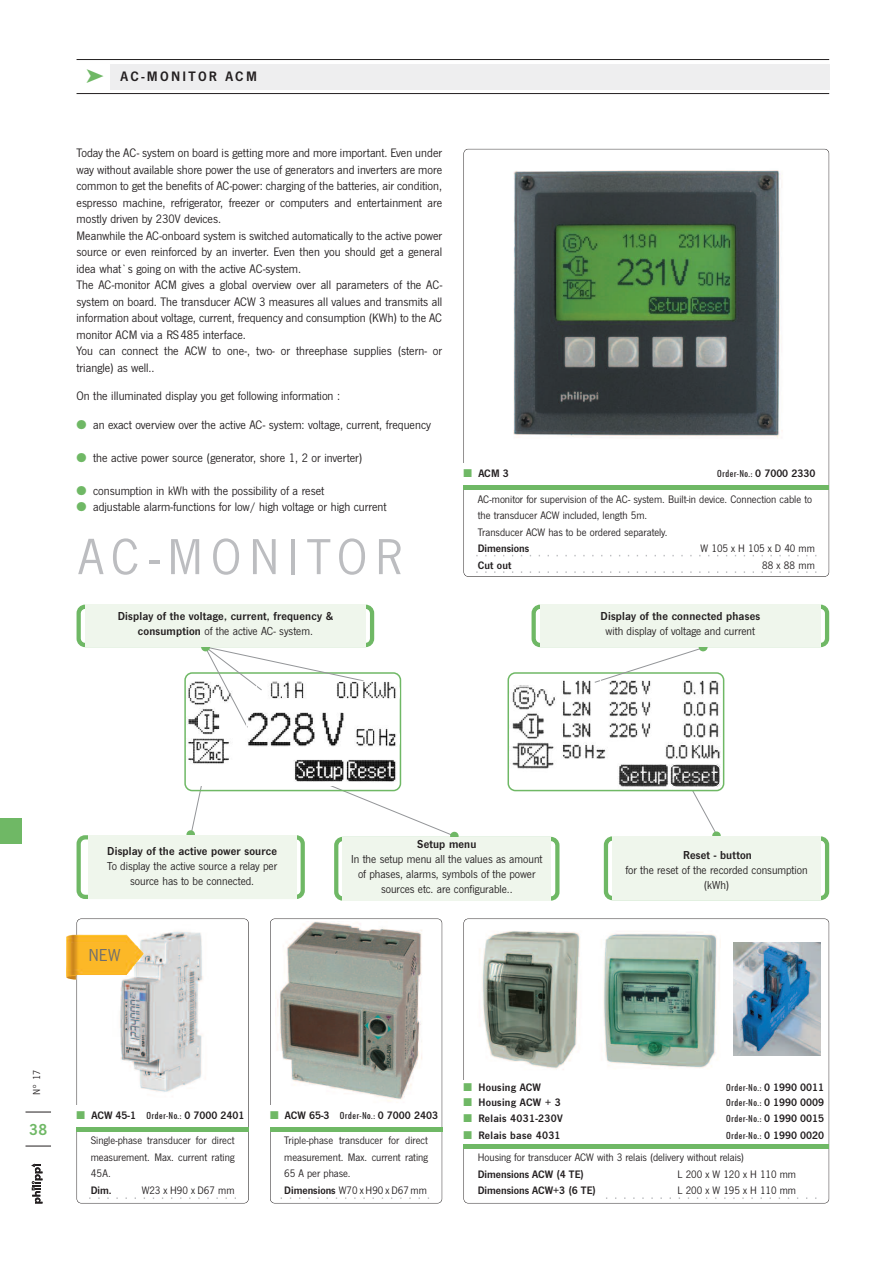
<style>
.page{position:relative;width:893px;height:1263px;background:#fff}
.page>*{position:absolute;margin:0;border:0;box-sizing:border-box;transform-origin:0 0}
.t1{font:52.5px "News Got";letter-spacing:.15em;color:#bcbdc0}
.t2{font:18px "News Got";color:#6c6d70}
.t3{font:16.5px "News Got Dem";color:#6fb865}
.t4{font:14.25px "News Got Dem";letter-spacing:.16em;color:#231f20}
.t5{font:12.75px/16.5px "News Got";color:#231f20}
.t6{font:12px/15px "News Got";color:#231f20;text-align:center}
.t7{font:12px "News Got Dem";letter-spacing:.015em;color:#231f20}
.t8{font:11.25px/16.5px "News Got";color:#231f20}
.t9{font:11.25px "News Got Dem";color:#231f20}
.t10{font:condensed 11.25px "Tw Cen";letter-spacing:.02em;color:#231f20}
.t11{font:11.25px "News Got Dem";letter-spacing:.025em;color:#231f20}
.t12{font:11.25px "News Got";letter-spacing:.275em;color:#231f20}
.t13{font:10.5px "News Got";color:#231f20}
.s1{font-family:"Moredings";font-size:16.5px;color:#6fb865}
.s2{color:#6fb865}
.s3{font-family:"News Got Dem"}
.s4{font-family:"News Got Dem";font-stretch:normal}
.s5{font-family:"Tw Cen";font-stretch:condensed}
</style>
<div class="page">
<div style="left:111px;top:64px;width:719px;height:25px;background:#eeeeef"></div>
<hr style="left:77px;top:59px;width:752px;height:1px;background:#231f20">
<hr style="left:77px;top:93px;width:752px;height:1px;background:#231f20">
<div style="left:270px;top:918px;width:172px;height:285px;border:1px solid #231f20;border-radius:5px"></div>
<div style="left:463px;top:918px;width:366px;height:285px;border:1px solid #231f20;border-radius:5px"></div>
<img style="left:482px;top:931px;width:98px;height:139px">
<img style="left:603px;top:932px;width:117px;height:136px">
<div style="left:77px;top:918px;width:172px;height:285px;border:1px solid #231f20;border-radius:5px"></div>
<img style="left:120px;top:931px;width:83px;height:161px">
<img style="left:275px;top:921px;width:147px;height:181px">
<img style="left:733px;top:943px;width:88px;height:113px">
<svg style="left:77px;top:605px;width:752px;height:296px"></svg>
<div style="left:540px;top:605px;width:281px;height:42px;background:#eff6ec"></div>
<img style="left:513px;top:170px;width:270px;height:268px">
<div style="left:72px;top:1106px;width:9px;height:21px;background:#fff"></div>
<div style="left:266px;top:1106px;width:8px;height:21px;background:#fff"></div>
<div style="left:459px;top:1080px;width:9px;height:64px;background:#fff"></div>
<svg style="left:476px;top:555px;width:340px;height:1px"></svg>
<svg style="left:476px;top:571px;width:340px;height:2px"></svg>
<svg style="left:606px;top:1197px;width:210px;height:2px"></svg>
<svg style="left:89px;top:1197px;width:147px;height:2px"></svg>
<svg style="left:281px;top:1197px;width:148px;height:2px"></svg>
<svg style="left:26px;top:1146px;width:25px;height:1px"></svg>
<svg style="left:26px;top:1112px;width:25px;height:1px"></svg>
<svg style="left:32px;top:1164px;width:10px;height:39px"></svg>
<div style="left:0;top:819px;width:21px;height:25px;background:#6fb865"></div>
<img style="left:66px;top:934px;width:78px;height:46px">
<hr style="left:463px;top:485px;width:366px;height:4px;background:#6fb865">
<hr style="left:77px;top:1127px;width:172px;height:4px;background:#6fb865">
<hr style="left:270px;top:1127px;width:172px;height:4px;background:#6fb865">
<hr style="left:463px;top:1144px;width:366px;height:4px;background:#6fb865">
<p class="t4" style="left:87px;top:68px;width:172px"><span class="s1">k</span> AC-MONITOR ACM</p>
<p class="t5" style="left:77px;top:145px;width:367px">Today the AC- system on board is getting more and more important. Even under way without available shore power the use of generators and inverters are more common to get the benefits of AC-power: charging of the batteries, air condition, espresso machine, refrigerator, freezer or computers and entertainment are mostly driven by 230V devices.<br>Meanwhile the AC-onboard system is switched automatically to the active power source or even reinforced by an inverter. Even then you should get a general idea what`s going on with the active AC-system.<br>The AC-monitor ACM gives a global overview over all parameters of the AC&shy;system on board. The transducer ACW 3 measures all values and transmits all information about voltage, current, frequency and consumption (KWh) to the AC monitor ACM via a RS485 interface.<br>You can connect the ACW to one-, two- or threephase supplies (stern- or triangle) as well..</p>
<p class="t5" style="left:77px;top:388px;width:265px">On the illuminated display you get following information :</p>
<p class="t5" style="left:77px;top:416px;width:356px"><span class="s2">●</span> an exact overview over the active AC- system: voltage, current, frequency</p>
<p class="t5" style="left:77px;top:449px;width:287px"><span class="s2">●</span> the active power source (generator, shore 1, 2 or inverter)</p>
<p class="t5" style="left:77px;top:482px;width:249px"><span class="s2">●</span> consumption in kWh with the possibility of a reset</p>
<p class="t5" style="left:77px;top:499px;width:312px"><span class="s2">●</span> adjustable alarm-functions for low/ high voltage or high current</p>
<h1 class="t1" style="left:78px;top:525px;width:325px">AC-MONITOR</h1>
<p class="t7" style="left:118px;top:609px;width:217px">Display of the voltage, current, frequency &amp;</p>
<p class="t6" style="left:138px;top:624px;width:177px"><span class="s3">consumption</span> of the active AC- system.</p>
<p class="t9" style="left:463px;top:466px;width:47px"><span class="s2">■</span> ACM 3</p>
<p class="t10" style="left:717px;top:466px;width:100px">Order-No.: <span class="s4">0 7000 2330</span></p>
<p class="t8" style="left:478px;top:490px;width:336px">AC-monitor for supervision of the AC- system. Built-in device. Connection cable to the transducer ACW included, length 5m.<br>Transducer ACW has to be ordered separately.</p>
<p class="t9" style="left:478px;top:541px;width:53px">Dimensions</p>
<p class="t12" style="left:701px;top:541px;width:116px">W105xH105xD40mm</p>
<p class="t9" style="left:478px;top:558px;width:35px">Cut out</p>
<p class="t8" style="left:762px;top:556px;width:54px">88 x 88 mm</p>
<p class="t7" style="left:600px;top:609px;width:161px">Display of the connected phases</p>
<p class="t6" style="left:606px;top:624px;width:151px">with display of voltage and current</p>
<p class="t7" style="left:107px;top:843px;width:171px">Display of the active power source</p>
<p class="t6" style="left:107px;top:858px;width:172px">To display the active source a relay per source has to be connected.</p>
<h2 class="t2" style="left:88px;top:944px;width:33px">NEW</h2>
<p class="t7" style="left:417px;top:837px;width:61px">Setup menu</p>
<p class="t6" style="left:351px;top:851px;width:193px">In the setup menu all the values as amount of phases, alarms, symbols of the power sources etc. are configurable..</p>
<p class="t7" style="left:683px;top:848px;width:70px">Reset - button</p>
<p class="t6" style="left:625px;top:862px;width:184px">for the reset of the recorded consumption (kWh)</p>
<p class="t13" style="left:30px;top:1095px;width:27px;rotate:-90deg">N° 17</p>
<p class="t3" style="left:29px;top:1119px;width:20px">38</p>
<p class="t9" style="left:77px;top:1108px;width:169px"><span class="s2">■</span> ACW 45-1 <span class="s5">Order-No.:</span> 0 7000 2401</p>
<p class="t9" style="left:270px;top:1108px;width:169px"><span class="s2">■</span> ACW 65-3 <span class="s5">Order-No.:</span> 0 7000 2403</p>
<p class="t8" style="left:91px;top:1132px;width:145px;text-align:justify">Single-phase transducer for direct measurement. Max. current rating 45A.</p>
<p class="t9" style="left:91px;top:1183px;width:22px">Dim.</p>
<p class="t8" style="left:142px;top:1182px;width:94px">W23 x H90 x D67 mm</p>
<p class="t8" style="left:284px;top:1132px;width:145px">Triple-phase transducer for direct measurement. Max. current rating<br>65 A per phase.<br><span class="s3">Dimensions</span> W70 x H90 x D67 mm</p>
<p class="t11" style="left:463px;top:1080px;width:79px"><span class="s2">■</span> Housing ACW</p>
<p class="t10" style="left:726px;top:1080px;width:100px">Order-No.: <span class="s4">0 1990 0011</span></p>
<p class="t11" style="left:463px;top:1095px;width:99px"><span class="s2">■</span> Housing ACW + 3</p>
<p class="t10" style="left:726px;top:1095px;width:100px">Order-No.: <span class="s4">0 1990 0009</span></p>
<p class="t11" style="left:463px;top:1112px;width:101px"><span class="s2">■</span> Relais 4031-230V</p>
<p class="t10" style="left:726px;top:1112px;width:100px">Order-No.: <span class="s4">0 1990 0015</span></p>
<p class="t11" style="left:463px;top:1128px;width:99px"><span class="s2">■</span> Relais base 4031</p>
<p class="t10" style="left:726px;top:1128px;width:100px">Order-No.: <span class="s4">0 1990 0020</span></p>
<p class="t8" style="left:478px;top:1149px;width:268px">Housing for transducer ACW with 3 relais (delivery without relais)</p>
<p class="t9" style="left:478px;top:1167px;width:108px">Dimensions ACW (4 TE)</p>
<p class="t12" style="left:678px;top:1167px;width:120px">L200xW120xH110mm</p>
<p class="t9" style="left:478px;top:1184px;width:120px">Dimensions ACW+3 (6 TE)</p>
<p class="t12" style="left:678px;top:1184px;width:120px">L200xW195xH110mm</p>
</div>
